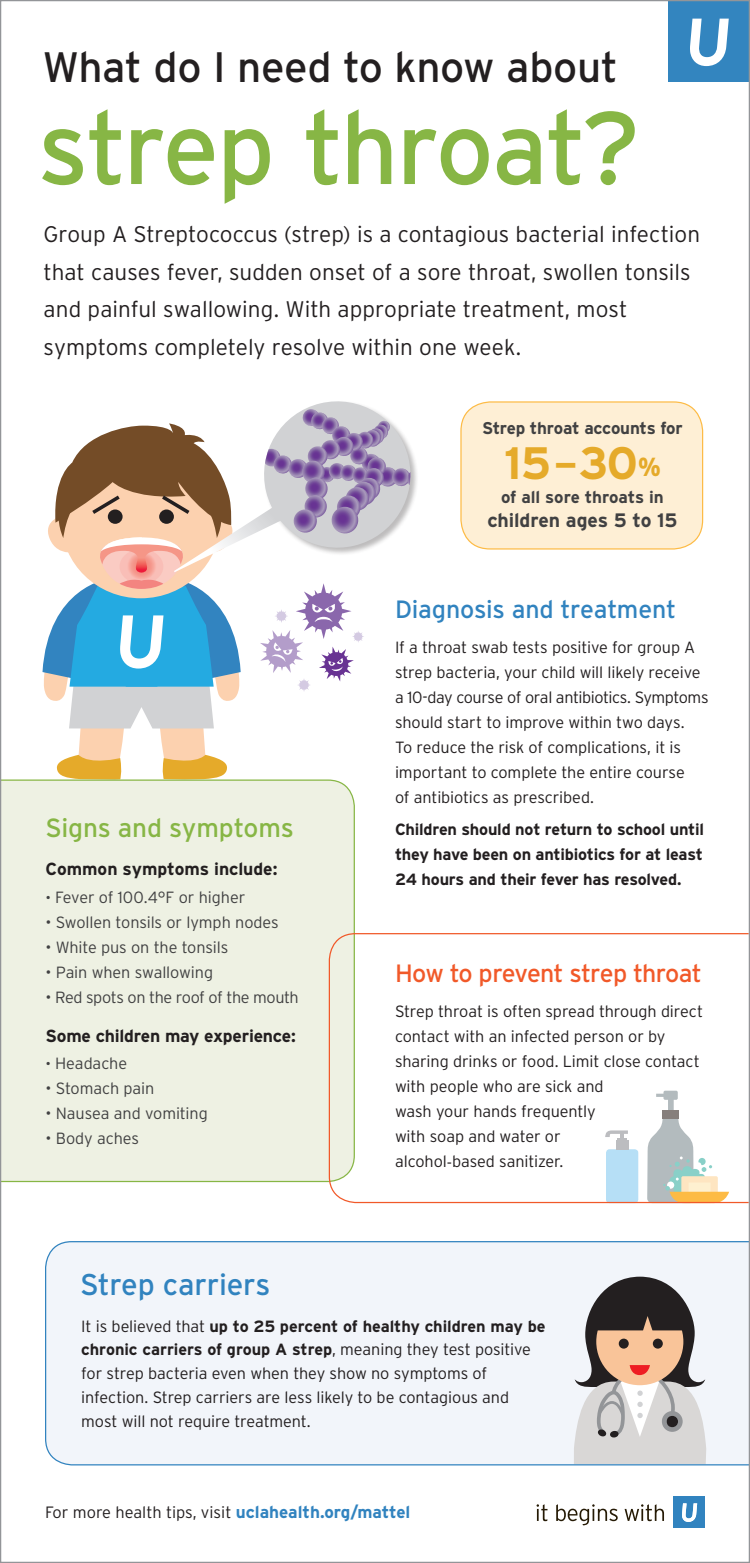
<style>
.page{position:relative;width:750px;height:1563px;background:#fff}
.page>*{position:absolute;margin:0;border:0;box-sizing:border-box;transform-origin:0 0}
.t1{font:102.5px "Interstate";letter-spacing:-.025em;color:#87b645}
.t2{font:700 45.38px "Interstate";color:#e5aa2a}
.t3{font:42.5px "Interstate";letter-spacing:-.01em;color:#231f20}
.t4{font:30px "Interstate";letter-spacing:-.01em;color:#3183bf}
.t5{font:26.25px "Interstate";letter-spacing:-.01em;color:#87b645}
.t6{font:25px "Interstate";letter-spacing:-.035em;color:#f15929}
.t7{font:25px "Interstate";letter-spacing:-.005em;color:#3183bf}
.t8{font:300 22.5px/37.5px "Interstate";color:#231f20}
.t9{font:700 19.38px "Interstate";letter-spacing:-.005em;color:#414142}
.t10{font:700 17.5px "Interstate";letter-spacing:-.01em;color:#231f20}
.t11{font:700 17px "Interstate";letter-spacing:-.01em;color:#414142}
.t12{font:300 16.38px "Interstate";color:#231f20}
.t13{font:300 16.25px/25px "Interstate";letter-spacing:-.01em;color:#231f20}
.t14{font:300 16.25px "Interstate";letter-spacing:-.005em;color:#414142}
.t15{font:700 16.25px/25px "Interstate";letter-spacing:-.015em;color:#231f20;text-align:justify}
.t16{font:300 16.25px "Interstate";letter-spacing:-.025em;color:#414142}
.s1{font-size:15px}
.s2{font-size:37.62px}
.s3{font-weight:900;font-size:26.12px}
.s4{font-weight:700}
.s5{font-weight:700;font-size:17.12px;color:#3183bf}
</style>
<div class="page">
<div style="left:668px;top:1px;width:81px;height:81px;background:#3385bf"></div>
<svg style="left:690px;top:19px;width:39px;height:47px"></svg>
<svg style="left:537px;top:1504px;width:11px;height:17px"></svg>
<svg style="left:556px;top:1504px;width:62px;height:21px"></svg>
<svg style="left:625px;top:1504px;width:39px;height:17px"></svg>
<div style="left:674px;top:1496px;width:31px;height:32px;background:#3183bf"></div>
<svg style="left:682px;top:1503px;width:15px;height:18px"></svg>
<svg style="left:42px;top:401px;width:375px;height:378px"></svg>
<div style="left:2px;top:779px;width:353px;height:403px;background:#eef1e3"></div>
<svg style="left:328px;top:932px;width:420px;height:271px"></svg>
<div style="left:461px;top:402px;width:242px;height:147px;background:#feefd5;border-radius:29px"></div>
<div style="left:460px;top:401px;width:243px;height:148px;border:1px solid #fdbb45;border-radius:29px"></div>
<svg style="left:45px;top:1241px;width:703px;height:225px"></svg>
<p class="t3" style="left:42px;top:43px;width:577px">What do I need to know about</p>
<p class="t1" style="left:38px;top:90px;width:604px">strep throat?</p>
<p class="t8" style="left:44px;top:215px;width:658px">Group A Streptococcus (strep) is a contagious bacterial infection that causes fever, sudden onset of a sore throat, swollen tonsils and painful swallowing. With appropriate treatment, most symptoms completely resolve within one week.</p>
<p class="t5" style="left:46px;top:812px;width:250px">Signs and symptoms</p>
<p class="t10" style="left:46px;top:859px;width:233px">Common symptoms include:</p>
<p class="t14" style="left:46px;top:888px;width:201px"><span class="s1">•</span> Fever of 100.4°F or higher</p>
<p class="t14" style="left:46px;top:913px;width:235px">• Swollen tonsils or lymph nodes</p>
<p class="t14" style="left:46px;top:938px;width:184px">• White pus on the tonsils</p>
<p class="t14" style="left:46px;top:963px;width:169px">• Pain when swallowing</p>
<p class="t16" style="left:46px;top:988px;width:255px">• Red spots on the roof of the mouth</p>
<p class="t10" style="left:46px;top:1025px;width:252px">Some children may experience:</p>
<p class="t14" style="left:46px;top:1054px;width:83px"><span class="s1">•</span> Headache</p>
<p class="t14" style="left:46px;top:1079px;width:110px">• Stomach pain</p>
<p class="t14" style="left:46px;top:1104px;width:164px">• Nausea and vomiting</p>
<p class="t14" style="left:46px;top:1129px;width:95px">• Body aches</p>
<p class="t4" style="left:80px;top:1268px;width:192px">Strep carriers</p>
<p class="t11" style="left:482px;top:418px;width:202px">Strep throat accounts for</p>
<p class="t2" style="left:504px;top:437px;width:158px">15<span class="s2">—</span>30<span class="s3">%</span></p>
<p class="t11" style="left:501px;top:487px;width:164px">of all sore throats in</p>
<p class="t9" style="left:487px;top:510px;width:192px">children ages 5 to 15</p>
<p class="t7" style="left:395px;top:595px;width:283px">Diagnosis and treatment</p>
<p class="t13" style="left:395px;top:634px;width:315px">If a throat swab tests positive for group A strep bacteria, your child will likely receive a 10-day course of oral antibiotics. Symptoms should start to improve within two days.<br>To reduce the risk of complications, it is important to complete the entire course<br>of antibiotics as prescribed.</p>
<p class="t15" style="left:395px;top:817px;width:310px">Children should not return to school until they have been on antibiotics for at least 24 hours and their fever has resolved.</p>
<p class="t6" style="left:395px;top:959px;width:308px">How to prevent strep throat</p>
<p class="t13" style="left:395px;top:999px;width:310px">Strep throat is often spread through direct contact with an infected person or by sharing drinks or food. Limit close contact with people who are sick and<br>wash your hands frequently<br>with soap and water or<br>alcohol-based sanitizer.</p>
<p class="t13" style="left:81px;top:1314px;width:466px;line-height:23.8px">It is believed that <span class="s4">up to 25 percent of healthy children may be chronic carriers of group A strep</span>, meaning they test positive for strep bacteria even when they show no symptoms of infection. Strep carriers are less likely to be contagious and most will not require treatment.</p>
<p class="t12" style="left:45px;top:1503px;width:367px">For more health tips, visit <span class="s5">uclahealth.org/mattel</span></p>
</div>
